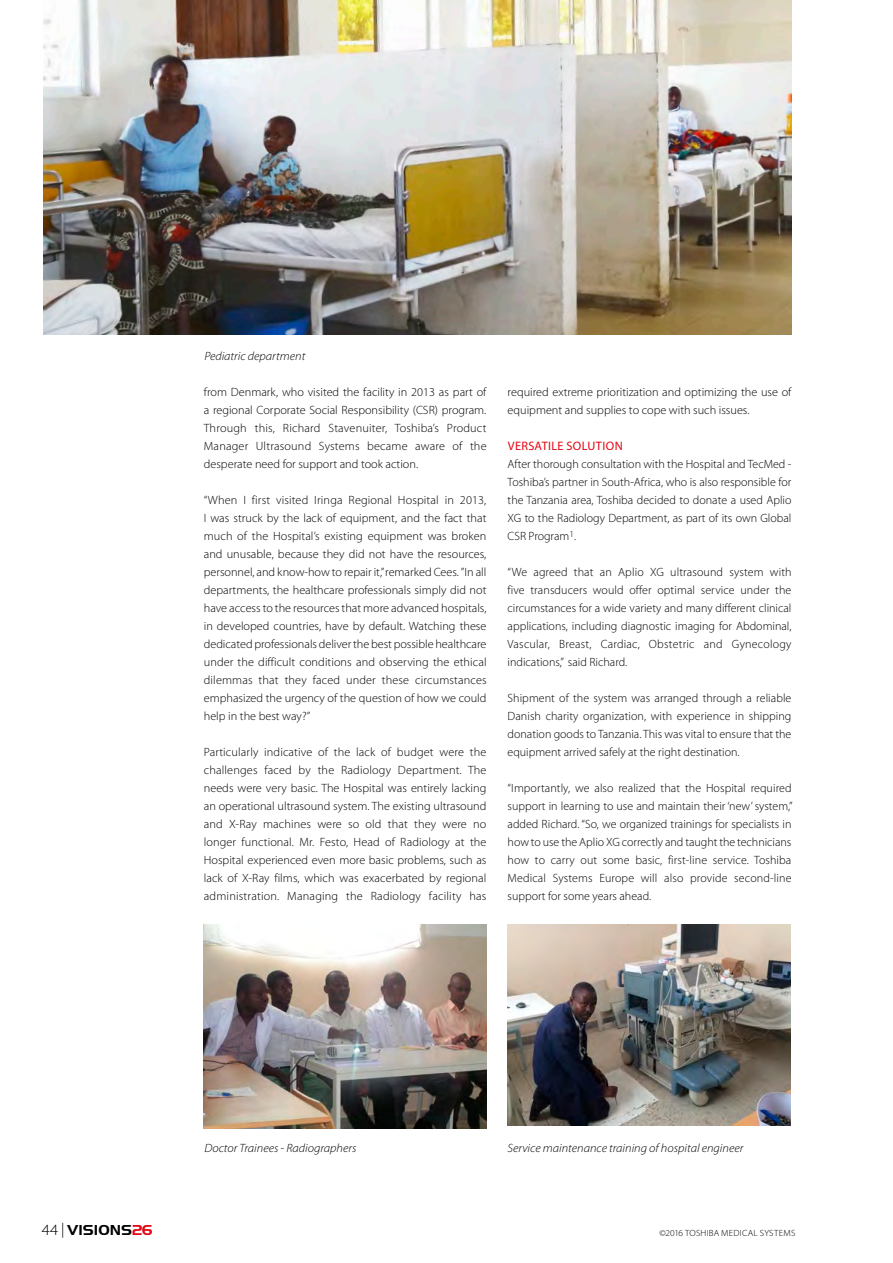
<style>
.page{position:relative;width:893px;height:1263px;background:#fff}
.page>*{position:absolute;margin:0;border:0;box-sizing:border-box;transform-origin:0 0}
.t1{font:700 15px "Handel Got D";color:#000;scale:1.05 1}
.t2{font:12.3px "Myriad Pro";letter-spacing:.035em;color:#e30512}
.t3{font:300 12px/18px "Myriad Pro";color:#000;text-align:justify}
.t4{font:italic 300 12px "Myriad Pro";color:#000;scale:1.05 1}
.t5{font:300 9px "Myriad Pro";letter-spacing:.02em;color:#000;scale:1.05 1}
.s1{font-family:"Myriad Pro";font-weight:300;font-size:15.75px}
.s2{font-family:"Myriad Pro";font-weight:300}
.s3{color:#e30512}
</style>
<div class="page">
<img style="left:43px;top:0;width:748px;height:335px">
<img style="left:204px;top:925px;width:283px;height:203px">
<img style="left:508px;top:925px;width:282px;height:201px">
<p class="t4" style="left:204px;top:349px;width:98px">Pediatric department</p>
<p class="t3" style="left:204px;top:383px;width:284px">from Denmark, who visited the facility in 2013 as part of a regional Corporate Social Responsibility (CSR) program.<br>Through this, Richard Stavenuiter, Toshiba’s Product Manager Ultrasound Systems became aware of the desperate need for support and took action.</p>
<p class="t3" style="left:204px;top:491px;width:284px">“When I first visited Iringa Regional Hospital in 2013, I was struck by the lack of equipment, and the fact that much of the Hospital’s existing equipment was broken and unusable, because they did not have the resources, personnel, and know-how to repair it,” remarked Cees. ”In all departments, the healthcare professionals simply did not have access to the resources that more advanced hospitals, in developed countries, have by default. Watching these dedicated professionals deliver the best possible healthcare under the difficult conditions and observing the ethical dilemmas that they faced under these circumstances emphasized the urgency of the question of how we could help in the best way?”</p>
<p class="t3" style="left:204px;top:743px;width:284px">Particularly indicative of the lack of budget were the challenges faced by the Radiology Department. The needs were very basic. The Hospital was entirely lacking an operational ultrasound system. The existing ultrasound and X-Ray machines were so old that they were no longer functional. Mr. Festo, Head of Radiology at the Hospital experienced even more basic problems, such as lack of X-Ray films, which was exacerbated by regional administration. Managing the Radiology facility has</p>
<p class="t3" style="left:508px;top:383px;width:285px">required extreme prioritization and optimizing the use of equipment and supplies to cope with such issues.</p>
<p class="t2" style="left:508px;top:438px;width:117px">VERSATILE SOLUTION</p>
<p class="t3" style="left:508px;top:455px;width:285px">After thorough consultation with the Hospital and TecMed - Toshiba’s partner in South-Africa, who is also responsible for the Tanzania area, Toshiba decided to donate a used Aplio XG to the Radiology Department, as part of its own Global CSR Program<sup>1</sup>.</p>
<p class="t3" style="left:508px;top:563px;width:285px">“We agreed that an Aplio XG ultrasound system with five transducers would offer optimal service under the circumstances for a wide variety and many different clinical applications, including diagnostic imaging for Abdominal, Vascular, Breast, Cardiac, Obstetric and Gynecology indications,” said Richard.</p>
<p class="t3" style="left:508px;top:689px;width:285px">Shipment of the system was arranged through a reliable Danish charity organization, with experience in shipping donation goods to Tanzania. This was vital to ensure that the equipment arrived safely at the right destination.</p>
<p class="t3" style="left:508px;top:779px;width:286px">“Importantly, we also realized that the Hospital required support in learning to use and maintain their ‘new’ system,” added Richard. “So, we organized trainings for specialists in how to use the Aplio XG correctly and taught the technicians how to carry out some basic, first-line service. Toshiba Medical Systems Europe will also provide second-line support for some years ahead.</p>
<p class="t4" style="left:204px;top:1141px;width:146px">Doctor Trainees - Radiographers</p>
<p class="t4" style="left:507px;top:1141px;width:226px">Service maintenance training of hospital engineer</p>
<p class="t1" style="left:42px;top:1222px;width:107px"><span class="s1">44</span> <span class="s2">|</span> VISIONS<span class="s3">26</span></p>
<p class="t5" style="left:660px;top:1227px;width:131px">©2016 TOSHIBA MEDICAL SYSTEMS</p>
</div>
